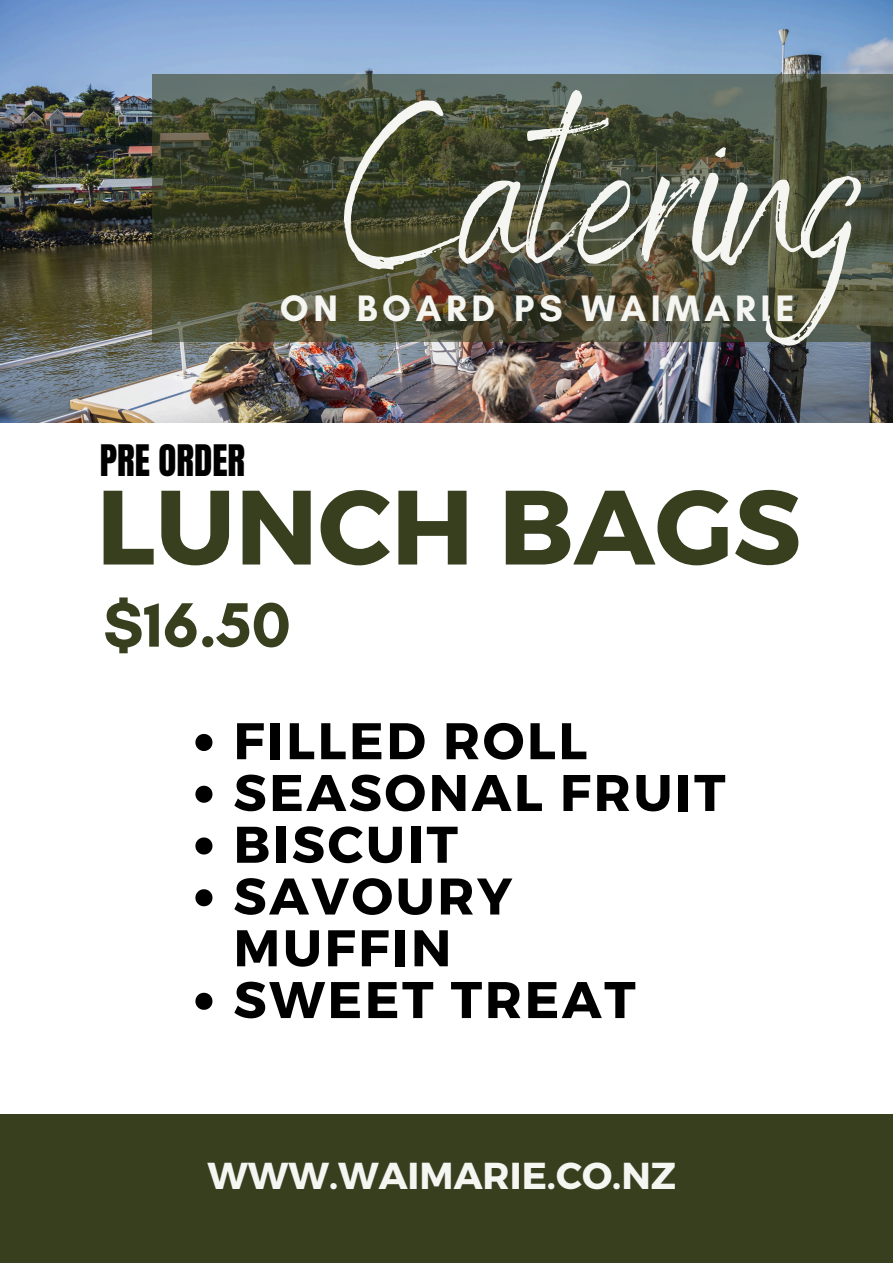
<style>
.page{position:relative;width:893px;height:1263px;background:#fff}
.page>*{position:absolute;margin:0;border:0;box-sizing:border-box;transform-origin:0 0}
.t1{font:225px "Benedict";color:#f5f5f2}
.t2{font:700 105.45px "Montserrat";color:#373f1f}
.t3{font:700 63.82px "Glacial Indifference";color:#373f1f}
.t4{font:700 51.45px/51.8px "Montserrat";letter-spacing:.05em;color:#000}
.t5{font:700 37.5px "Montserrat";color:#f5f5f2}
.t6{font:700 37.5px "Glacial Indifference";letter-spacing:.125em;color:#f5f5f2}
.t7{font:36.9px "Anton";color:#000}
</style>
<div class="page">
<img style="left:0;top:0;width:893px;height:423px">
<svg style="left:152px;top:74px;width:741px;height:268px;background:#4a4f3a"></svg>
<svg style="left:195px;top:734px;width:17px;height:17px"></svg>
<svg style="left:195px;top:786px;width:17px;height:17px"></svg>
<svg style="left:195px;top:837px;width:17px;height:17px"></svg>
<svg style="left:195px;top:889px;width:17px;height:17px"></svg>
<svg style="left:195px;top:993px;width:17px;height:17px"></svg>
<div style="left:0;top:1114px;width:893px;height:149px;background:#373f1f"></div>
<h1 class="t1" style="left:343px;top:48px;width:521px">Catering</h1>
<h5 class="t6" style="left:280px;top:286px;width:516px">ON BOARD PS WAIMARIE</h5>
<p class="t7" style="left:100px;top:434px;width:147px">PRE ORDER</p>
<h2 class="t2" style="left:96px;top:458px;width:706px">LUNCH BAGS</h2>
<h3 class="t3" style="left:103px;top:586px;width:189px">$16.50</h3>
<p class="t4" style="left:233px;top:712px;width:355px">FILLED ROLL</p>
<p class="t4" style="left:233px;top:764px;width:493px">SEASONAL FRUIT</p>
<p class="t4" style="left:233px;top:816px;width:226px">BISCUIT</p>
<p class="t4" style="left:233px;top:868px;width:280px">SAVOURY<br>MUFFIN</p>
<p class="t4" style="left:233px;top:971px;width:404px">SWEET TREAT</p>
<h5 class="t5" style="left:207px;top:1151px;width:470px">WWW.WAIMARIE.CO.NZ</h5>
</div>
